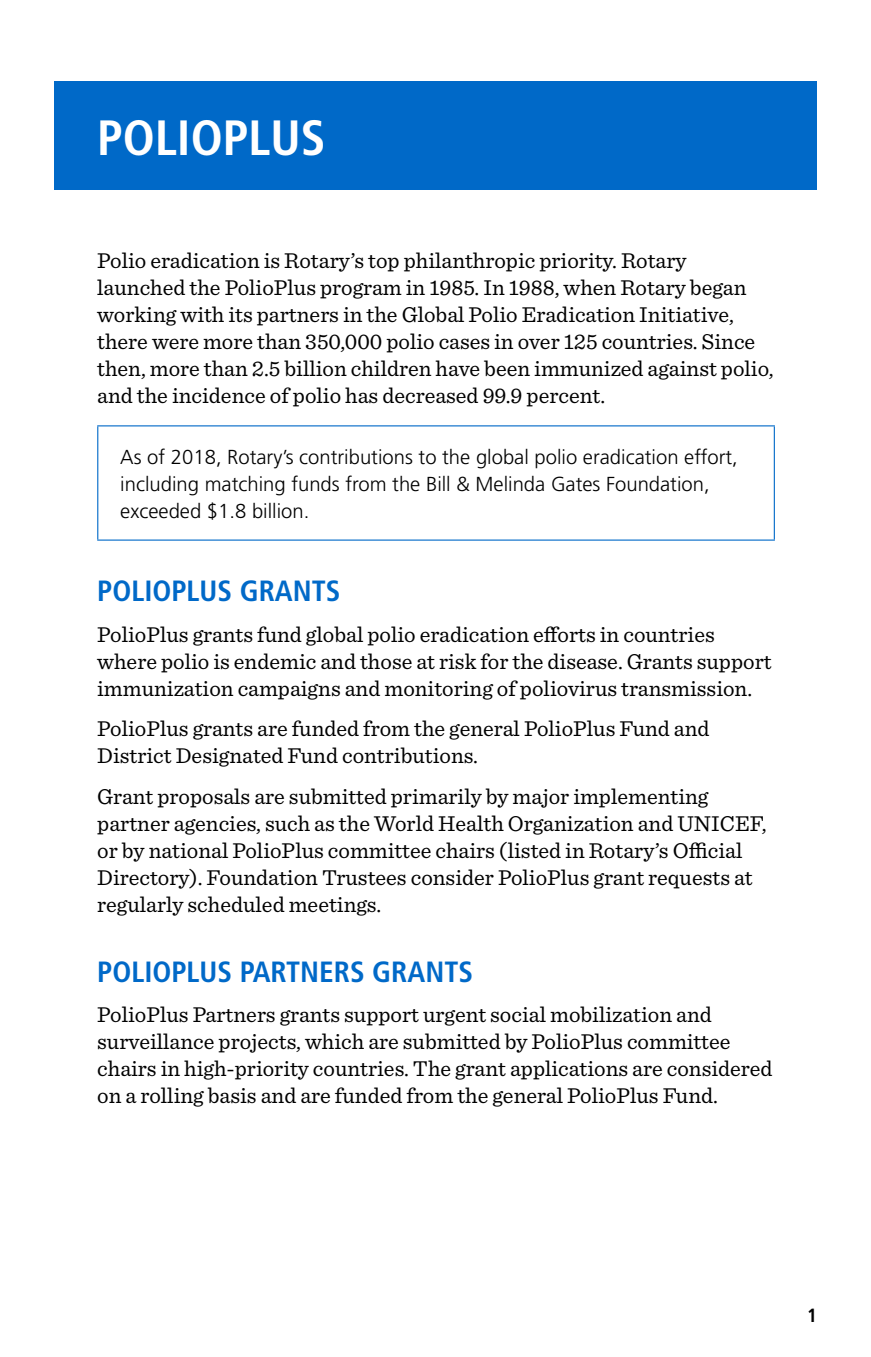
<style>
.page{position:relative;width:871px;height:1357px;background:#fff}
.page>*{position:absolute;margin:0;border:0;box-sizing:border-box;transform-origin:0 0}
.t1{font:700 condensed 49.5px "Frutiger LT Std";color:#fff}
.t2{font:700 condensed 29.25px "Frutiger LT Std";color:#0069c8}
.t3{font:22.5px/27px "Sentinel";color:#000}
.t4{font:300 20.25px/27px "Frutiger LT Std";color:#000}
.t5{font:700 condensed 19.12px "Frutiger LT Std";color:#000}
</style>
<div class="page">
<div style="left:54px;top:81px;width:763px;height:108px;background:#0069c8"></div>
<hr style="left:97px;top:426px;width:1px;height:113px;background:#0069c8">
<hr style="left:97px;top:425px;width:678px;height:1px;background:#0069c8">
<hr style="left:774px;top:426px;width:1px;height:113px;background:#0069c8">
<hr style="left:97px;top:539px;width:678px;height:2px;background:#0069c8">
<h1 class="t1" style="left:97px;top:108px;width:230px">POLIOPLUS</h1>
<p class="t3" style="left:97px;top:245px;width:678px">Polio eradication is Rotary’s top philanthropic priority. Rotary launched the PolioPlus program in 1985. In 1988, when Rotary began working with its partners in the Global Polio Eradication Initiative, there were more than 350,000 polio cases in over 125 countries. Since then, more than 2.5 billion children have been immunized against polio, and the incidence of polio has decreased 99.9 percent.</p>
<p class="t4" style="left:120px;top:443px;width:619px">As of 2018, Rotary’s contributions to the global polio eradication effort, including matching funds from the Bill &amp; Melinda Gates Foundation, exceeded $1.8 billion.</p>
<h2 class="t2" style="left:97px;top:574px;width:245px">POLIOPLUS GRANTS</h2>
<p class="t3" style="left:97px;top:619px;width:676px">PolioPlus grants fund global polio eradication efforts in countries where polio is endemic and those at risk for the disease. Grants support immunization campaigns and monitoring of poliovirus transmission.</p>
<p class="t3" style="left:97px;top:714px;width:614px">PolioPlus grants are funded from the general PolioPlus Fund and<br>District Designated Fund contributions.</p>
<p class="t3" style="left:97px;top:781px;width:671px">Grant proposals are submitted primarily by major implementing partner agencies, such as the World Health Organization and UNICEF, or by national PolioPlus committee chairs (listed in Rotary’s Official Directory). Foundation Trustees consider PolioPlus grant requests at regularly scheduled meetings.</p>
<h2 class="t2" style="left:97px;top:954px;width:377px">POLIOPLUS PARTNERS GRANTS</h2>
<p class="t3" style="left:97px;top:1000px;width:677px">PolioPlus Partners grants support urgent social mobilization and surveillance projects, which are submitted by PolioPlus committee chairs in high-priority countries. The grant applications are considered on a rolling basis and are funded from the general PolioPlus Fund.</p>
<p class="t5" style="left:807px;top:1303px;width:11px">1</p>
</div>
